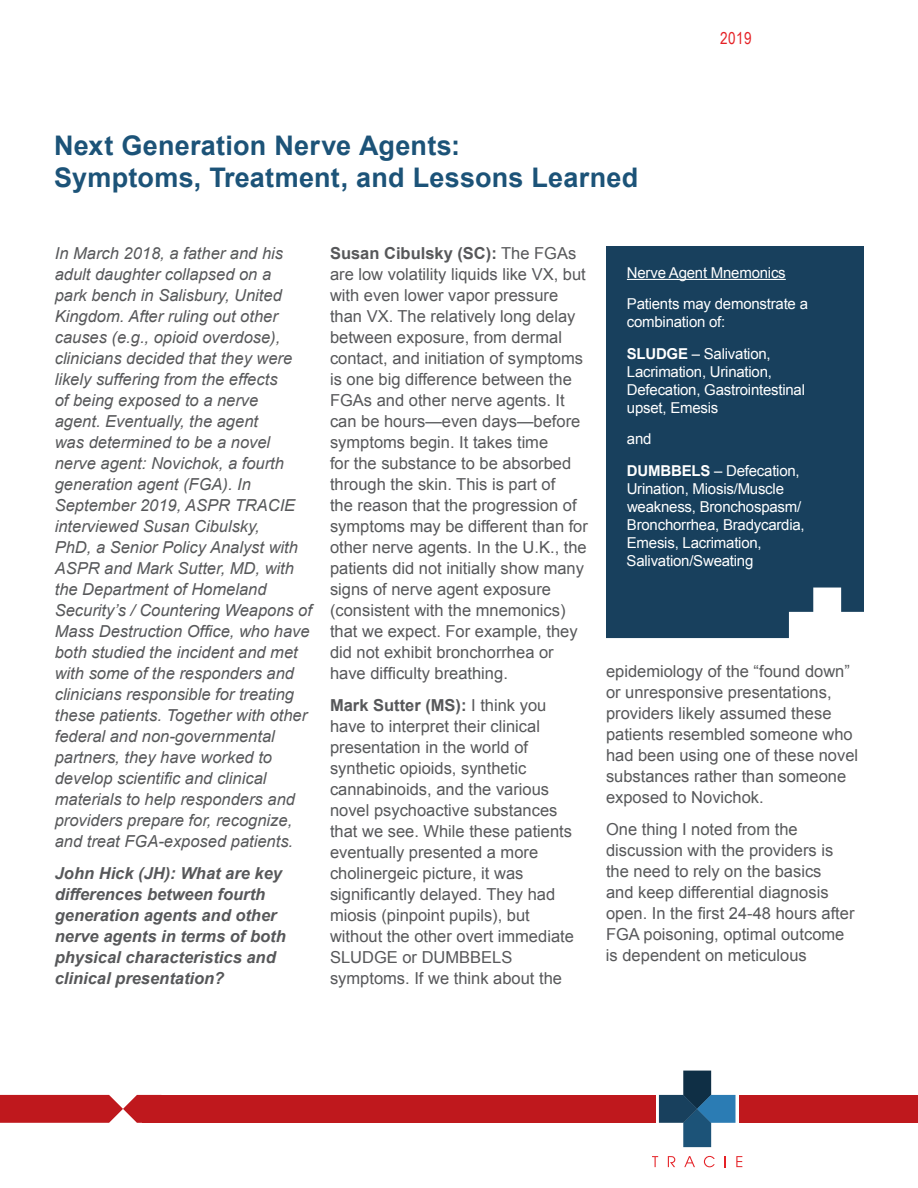
<style>
.page{position:relative;width:918px;height:1188px;background:#fff}
.page>*{position:absolute;margin:0;border:0;box-sizing:border-box;transform-origin:0 0}
.t1{font:700 27px/32.4px "Arial";letter-spacing:.01em;color:#1c5378}
.t2{font:16.5px/21px "Arial";color:#57585a}
.t3{font:italic 16.5px/21px "Arial";color:#57585a}
.t4{font:italic 700 16.5px/21px "Arial";color:#57585a}
.t5{font:16.5px "Arial Narrow";color:#e52126}
.t6{font:15px/18px "Arial";letter-spacing:-.015em;color:#fff}
.s1{font-weight:700}
</style>
<div class="page">
<svg style="left:652px;top:1156px;width:6px;height:11px"></svg>
<svg style="left:668px;top:1156px;width:7px;height:11px"></svg>
<svg style="left:684px;top:1156px;width:11px;height:11px"></svg>
<svg style="left:704px;top:1156px;width:11px;height:11px"></svg>
<svg style="left:736px;top:1156px;width:6px;height:11px"></svg>
<svg style="left:659px;top:1071px;width:77px;height:76px"></svg>
<div style="left:142px;top:1095px;width:514px;height:28px;background:#bf181d"></div>
<div style="left:739px;top:1095px;width:179px;height:28px;background:#bf181d"></div>
<svg style="left:0;top:1095px;width:142px;height:28px;background:#c53034"></svg>
<svg style="left:606px;top:586px;width:258px;height:52px;fill:#18405d"></svg>
<div style="left:606px;top:247px;width:258px;height:339px;background:#18405d"></div>
<hr style="left:627px;top:279px;width:159px;height:1px;background:#fff">
<h1 class="t1" style="left:54px;top:130px;width:586px">Next Generation Nerve Agents:<br>Symptoms, Treatment, and Lessons Learned</h1>
<p class="t5" style="left:720px;top:26px;width:33px">2019</p>
<p class="t3" style="left:55px;top:243px;width:259px">In March 2018, a father and his adult daughter collapsed on a<br>park bench in Salisbury, United<br>Kingdom. After ruling out other causes (e.g., opioid overdose), clinicians decided that they were likely suffering from the effects<br>of being exposed to a nerve<br>agent. Eventually, the agent<br>was determined to be a novel nerve agent: Novichok, a fourth generation agent (FGA). In<br>September 2019, ASPR TRACIE interviewed Susan Cibulsky,<br>PhD, a Senior Policy Analyst with<br>ASPR and Mark Sutter, MD, with the Department of Homeland<br>Security’s / Countering Weapons of<br>Mass Destruction Office, who have both studied the incident and met with some of the responders and clinicians responsible for treating these patients. Together with other federal and non-governmental partners, they have worked to develop scientific and clinical materials to help responders and providers prepare for, recognize, and treat FGA-exposed patients.</p>
<p class="t4" style="left:55px;top:863px;width:233px">John Hick (JH): What are key differences between fourth generation agents and other nerve agents in terms of both physical characteristics and clinical presentation?</p>
<p class="t2" style="left:330px;top:243px;width:259px"><span class="s1">Susan Cibulsky (SC):</span> The FGAs are low volatility liquids like VX, but with even lower vapor pressure than VX. The relatively long delay between exposure, from dermal contact, and initiation of symptoms is one big difference between the<br>FGAs and other nerve agents. It can be hours—even days—before symptoms begin. It takes time<br>for the substance to be absorbed through the skin. This is part of<br>the reason that the progression of symptoms may be different than for other nerve agents. In the U.K., the patients did not initially show many signs of nerve agent exposure (consistent with the mnemonics) that we expect. For example, they did not exhibit bronchorrhea or have difficulty breathing.</p>
<p class="t2" style="left:330px;top:695px;width:245px"><span class="s1">Mark Sutter (MS):</span> I think you have to interpret their clinical presentation in the world of synthetic opioids, synthetic cannabinoids, and the various novel psychoactive substances that we see. While these patients eventually presented a more cholinergeic picture, it was significantly delayed. They had miosis (pinpoint pupils), but without the other overt immediate<br>SLUDGE or DUMBBELS symptoms. If we think about the</p>
<p class="t6" style="left:627px;top:264px;width:160px">Nerve Agent Mnemonics</p>
<p class="t6" style="left:627px;top:295px;width:183px">Patients may demonstrate a combination of:</p>
<p class="t6" style="left:627px;top:345px;width:180px"><span class="s1">SLUDGE</span> – Salivation,<br>Lacrimation, Urination,<br>Defecation, Gastrointestinal upset, Emesis</p>
<p class="t6" style="left:627px;top:430px;width:26px">and</p>
<p class="t6" style="left:627px;top:462px;width:180px"><span class="s1">DUMBBELS</span> – Defecation,<br>Urination, Miosis/Muscle weakness, Bronchospasm/<br>Bronchorrhea, Bradycardia,<br>Emesis, Lacrimation,<br>Salivation/Sweating</p>
<p class="t2" style="left:606px;top:661px;width:254px">epidemiology of the “found down” or unresponsive presentations, providers likely assumed these patients resembled someone who had been using one of these novel substances rather than someone exposed to Novichok.</p>
<p class="t2" style="left:606px;top:819px;width:250px">One thing I noted from the discussion with the providers is the need to rely on the basics<br>and keep differential diagnosis open. In the first 24-48 hours after<br>FGA poisoning, optimal outcome is dependent on meticulous</p>
</div>
